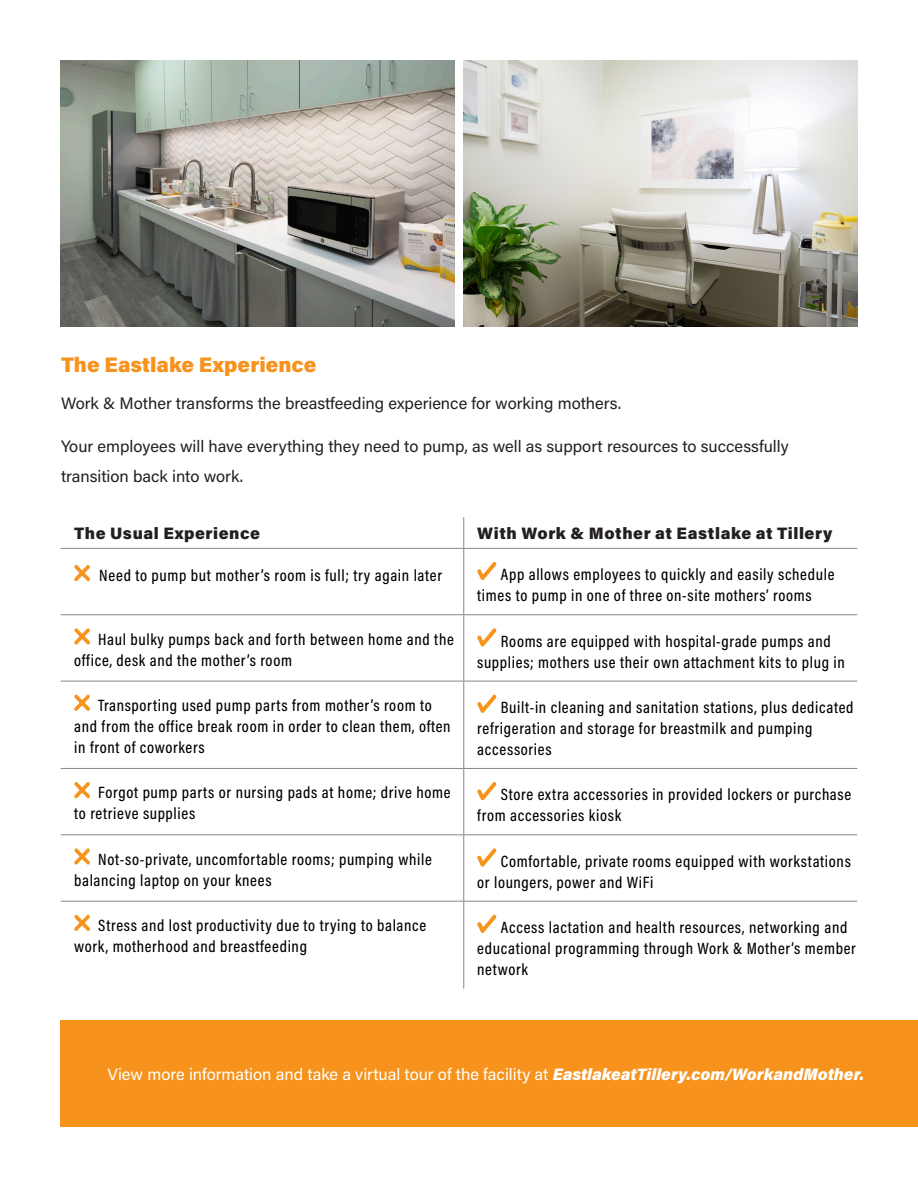
<style>
.page{position:relative;width:918px;height:1188px;background:#fff}
.page>*{position:absolute;margin:0;border:0;box-sizing:border-box;transform-origin:0 0}
.B2_Italics_-_Colored{font:900 21px "Acumin Pro";color:#f7931d}
.t1{font:500 16.5px/21px "Acumin Pro Cond";letter-spacing:.04em;color:#000}
.B2_Italics_-_Colored-2{font:16.5px/30px "Acumin Pro";color:#231f20}
.B1_-_White{font:16.5px "Acumin Pro";color:#fff}
.Bullets01{font:900 16.5px "Acumin Pro";letter-spacing:.03em;color:#231f20}
.s1{font-weight:900;font-style:italic}
</style>
<div class="page">
<img style="left:61px;top:61px;width:393px;height:265px">
<img style="left:464px;top:61px;width:393px;height:265px">
<div style="left:60px;top:1021px;width:858px;height:106px;background:#f7931d"></div>
<hr style="left:463px;top:517px;width:1px;height:31px;background:#8b8483">
<hr style="left:61px;top:548px;width:403px;height:1px;background:#8b8483">
<hr style="left:464px;top:548px;width:393px;height:1px;background:#8b8483">
<hr style="left:61px;top:614px;width:403px;height:1px;background:#8b8483">
<hr style="left:464px;top:614px;width:393px;height:1px;background:#8b8483">
<hr style="left:463px;top:549px;width:1px;height:65px;background:#8b8483">
<hr style="left:463px;top:615px;width:1px;height:66px;background:#8b8483">
<hr style="left:463px;top:681px;width:1px;height:87px;background:#8b8483">
<hr style="left:463px;top:769px;width:1px;height:65px;background:#8b8483">
<hr style="left:463px;top:835px;width:1px;height:66px;background:#8b8483">
<hr style="left:463px;top:902px;width:1px;height:87px;background:#8b8483">
<hr style="left:61px;top:681px;width:403px;height:1px;background:#8b8483">
<hr style="left:464px;top:681px;width:393px;height:1px;background:#8b8483">
<hr style="left:61px;top:768px;width:403px;height:1px;background:#8b8483">
<hr style="left:464px;top:768px;width:393px;height:1px;background:#8b8483">
<hr style="left:61px;top:834px;width:403px;height:1px;background:#8b8483">
<hr style="left:464px;top:834px;width:393px;height:1px;background:#8b8483">
<hr style="left:61px;top:901px;width:403px;height:1px;background:#8b8483">
<hr style="left:464px;top:901px;width:393px;height:1px;background:#8b8483">
<svg style="left:74px;top:564px;width:16px;height:18px"></svg>
<svg style="left:477px;top:562px;width:20px;height:19px"></svg>
<svg style="left:74px;top:628px;width:16px;height:17px"></svg>
<svg style="left:477px;top:628px;width:20px;height:19px"></svg>
<svg style="left:74px;top:694px;width:16px;height:17px"></svg>
<svg style="left:477px;top:694px;width:20px;height:19px"></svg>
<svg style="left:74px;top:782px;width:16px;height:17px"></svg>
<svg style="left:477px;top:782px;width:20px;height:19px"></svg>
<svg style="left:74px;top:848px;width:16px;height:17px"></svg>
<svg style="left:477px;top:848px;width:20px;height:19px"></svg>
<svg style="left:74px;top:914px;width:16px;height:17px"></svg>
<svg style="left:477px;top:914px;width:20px;height:19px"></svg>
<p class="B2_Italics_-_Colored" style="left:61px;top:350px;width:257px">The Eastlake Experience</p>
<p class="B2_Italics_-_Colored-2" style="left:61px;top:387px;width:562px">Work &amp; Mother transforms the breastfeeding experience for working mothers.</p>
<p class="B2_Italics_-_Colored-2" style="left:61px;top:431px;width:729px">Your employees will have everything they need to pump, as well as support resources to successfully transition back into work.</p>
<p class="Bullets01" style="left:74px;top:521px;width:187px">The Usual Experience</p>
<p class="Bullets01" style="left:477px;top:521px;width:356px">With Work &amp; Mother at Eastlake at Tillery</p>
<p class="t1" style="left:99px;top:565px;width:344px">Need to pump but mother’s room is full; try again later</p>
<p class="t1" style="left:477px;top:564px;width:359px;text-indent:24px">App allows employees to quickly and easily schedule times to pump in one of three on-site mothers’ rooms</p>
<p class="t1" style="left:74px;top:628px;width:381px;text-indent:24px">Haul bulky pumps back and forth between home and the office, desk and the mother’s room</p>
<p class="t1" style="left:477px;top:630px;width:369px;text-align:center">Rooms are equipped with hospital-grade pumps and supplies; mothers use their own attachment kits to plug in</p>
<p class="t1" style="left:74px;top:694px;width:378px;text-indent:24px">Transporting used pump parts from mother’s room to and from the office break room in order to clean them, often in front of coworkers</p>
<p class="t1" style="left:477px;top:696px;width:378px;text-indent:24px">Built-in cleaning and sanitation stations, plus dedicated refrigeration and storage for breastmilk and pumping accessories</p>
<p class="t1" style="left:74px;top:782px;width:378px;text-indent:24px">Forgot pump parts or nursing pads at home; drive home to retrieve supplies</p>
<p class="t1" style="left:477px;top:784px;width:375px;text-indent:24px">Store extra accessories in provided lockers or purchase from accessories kiosk</p>
<p class="t1" style="left:74px;top:848px;width:359px;text-indent:24px">Not-so-private, uncomfortable rooms; pumping while balancing laptop on your knees</p>
<p class="t1" style="left:477px;top:850px;width:375px;text-indent:24px">Comfortable, private rooms equipped with workstations or loungers, power and WiFi</p>
<p class="t1" style="left:74px;top:914px;width:354px;text-indent:24px">Stress and lost productivity due to trying to balance work, motherhood and breastfeeding</p>
<p class="t1" style="left:477px;top:917px;width:380px;text-indent:24px">Access lactation and health resources, networking and educational programming through Work &amp; Mother’s member network</p>
<p class="B1_-_White" style="left:108px;top:1063px;width:758px">View more information and take a virtual tour of the facility at <span class="s1">EastlakeatTillery.com/WorkandMother.</span></p>
</div>
